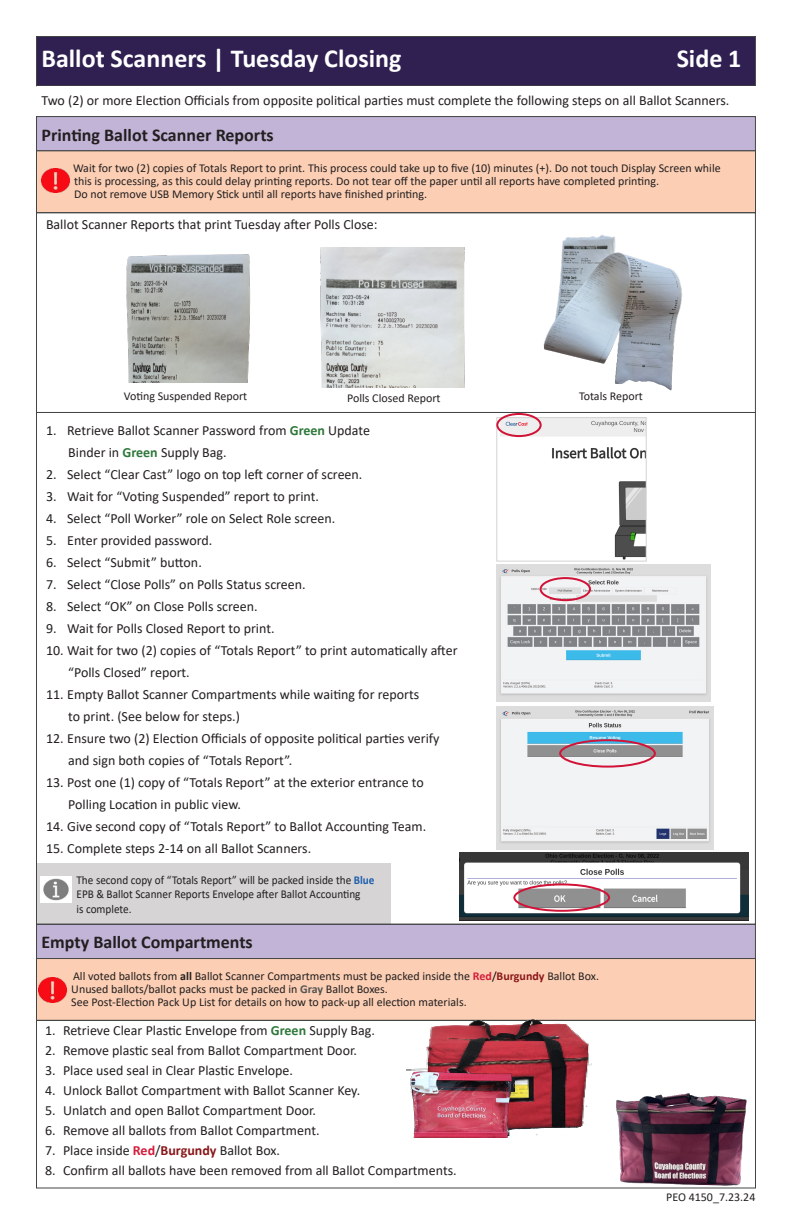
<style>
.page{position:relative;width:792px;height:1224px;background:#fff}
.page>*{position:absolute;margin:0;border:0;box-sizing:border-box;transform-origin:0 0}
.t1{font:700 26px "Calibri";color:#fff}
.t2{font:700 18px "Calibri";color:#231f20}
.t3{font:14px "Calibri";color:#231f20}
.t4{font:12px "Calibri";color:#231f20}
.t5{font:12px/14.4px "Calibri";color:#231f20;scale:.94 1}
.s1{font-weight:700;color:#2f783b}
.s2{font-weight:700;color:#1f5fad}
.s3{font-weight:700}
.s4{font-weight:700;color:#d21e3d}
.s5{color:#040503}
.s6{font-weight:700;color:#8a1619}
.s7{font-weight:700;color:#535455}
.s8{font-weight:700;color:#881618}
</style>
<div class="page">
<div style="left:36px;top:36px;width:719px;height:50px;background:#302052"></div>
<div style="left:36px;top:36px;width:720px;height:50px;border:1px solid #434545"></div>
<div style="left:37px;top:117px;width:718px;height:34px;background:#c2b4d7"></div>
<div style="left:36px;top:116px;width:720px;height:35px;border:1px solid #434545"></div>
<div style="left:36px;top:151px;width:720px;height:62px;background:#fccfb4"></div>
<div style="left:36px;top:150px;width:720px;height:63px;border:1px solid #434545"></div>
<div style="left:36px;top:212px;width:720px;height:201px;border:1px solid #434545"></div>
<img style="left:126px;top:254px;width:125px;height:129px">
<img style="left:320px;top:247px;width:145px;height:140px">
<img style="left:543px;top:234px;width:139px;height:157px">
<div style="left:36px;top:863px;width:355px;height:62px;background:#d6d4d4"></div>
<img style="left:496px;top:564px;width:214px;height:137px">
<img style="left:496px;top:706px;width:218px;height:144px">
<img style="left:459px;top:853px;width:290px;height:68px">
<div style="left:37px;top:924px;width:718px;height:35px;background:#c2b4d7"></div>
<div style="left:36px;top:959px;width:720px;height:61px;background:#fccfb4"></div>
<div style="left:36px;top:958px;width:720px;height:63px;border:1px solid #434545"></div>
<img style="left:39px;top:978px;width:28px;height:24px">
<img style="left:616px;top:1093px;width:131px;height:93px">
<img style="left:500px;top:419px;width:145px;height:141px">
<div style="left:496px;top:417px;width:151px;height:145px;border:1px solid #d4d3d2"></div>
<div style="left:496px;top:413px;width:46px;height:24px;border:2px solid #d11337;border-radius:50%"></div>
<div style="left:540px;top:577px;width:51px;height:24px;border:2px solid #d11337;border-radius:50%"></div>
<div style="left:513px;top:883px;width:97px;height:29px;border:2px solid #d11337;border-radius:50%"></div>
<div style="left:559px;top:739px;width:97px;height:29px;border:2px solid #d11337;border-radius:50%"></div>
<div style="left:36px;top:1020px;width:720px;height:168px;border:1px solid #434545"></div>
<img style="left:407px;top:1020px;width:184px;height:115px">
<img style="left:407px;top:1067px;width:107px;height:71px">
<img style="left:41px;top:877px;width:30px;height:26px">
<img style="left:42px;top:169px;width:28px;height:24px">
<p class="t1" style="left:42px;top:39px;width:361px">Ballot Scanners | Tuesday Closing</p>
<p class="t1" style="left:677px;top:39px;width:66px">Side 1</p>
<p class="t3" style="left:42px;top:90px;width:689px">Two (2) or more Election Officials from opposite political parties must complete the following steps on all Ballot Scanners.</p>
<p class="t2" style="left:42px;top:122px;width:234px">Printing Ballot Scanner Reports</p>
<p class="t4" style="left:73px;top:160px;width:649px">Wait for two (2) copies of Totals Report to print. This process could take up to five (10) minutes (+). Do not touch Display Screen while</p>
<p class="t4" style="left:74px;top:173px;width:587px">this is processing, as this could delay printing reports. Do not tear off the paper until all reports have completed printing.</p>
<p class="t4" style="left:74px;top:186px;width:355px">Do not remove USB Memory Stick until all reports have finished printing.</p>
<p class="t3" style="left:46px;top:214px;width:333px">Ballot Scanner Reports that print Tuesday after Polls Close:</p>
<p class="t4" style="left:124px;top:388px;width:125px">Voting Suspended Report</p>
<p class="t4" style="left:347px;top:389px;width:95px">Polls Closed Report</p>
<p class="t4" style="left:579px;top:388px;width:66px">Totals Report</p>
<p class="t3" style="left:46px;top:420px;width:326px">1. Retrieve Ballot Scanner Password from <span class="s1">Green</span> Update</p>
<p class="t3" style="left:68px;top:442px;width:160px">Binder in <span class="s1">Green</span> Supply Bag.</p>
<p class="t3" style="left:46px;top:464px;width:318px">2. Select “Clear Cast” logo on top left corner of screen.</p>
<p class="t3" style="left:46px;top:486px;width:274px">3. Wait for “Voting Suspended” report to print.</p>
<p class="t3" style="left:46px;top:508px;width:291px">4. Select “Poll Worker” role on Select Role screen.</p>
<p class="t3" style="left:46px;top:530px;width:168px">5. Enter provided password.</p>
<p class="t3" style="left:46px;top:552px;width:157px">6. Select “Submit” button.</p>
<p class="t3" style="left:46px;top:574px;width:261px">7. Select “Close Polls” on Polls Status screen.</p>
<p class="t3" style="left:46px;top:596px;width:213px">8. Select “OK” on Close Polls screen.</p>
<p class="t3" style="left:46px;top:618px;width:230px">9. Wait for Polls Closed Report to print.</p>
<p class="t3" style="left:46px;top:640px;width:413px">10. Wait for two (2) copies of “Totals Report” to print automatically after</p>
<p class="t3" style="left:68px;top:662px;width:123px">“Polls Closed” report.</p>
<p class="t3" style="left:46px;top:684px;width:375px">11. Empty Ballot Scanner Compartments while waiting for reports</p>
<p class="t3" style="left:68px;top:706px;width:173px">to print. (See below for steps.)</p>
<p class="t3" style="left:46px;top:728px;width:395px">12. Ensure two (2) Election Officials of opposite political parties verify</p>
<p class="t3" style="left:68px;top:750px;width:226px">and sign both copies of “Totals Report”.</p>
<p class="t3" style="left:46px;top:772px;width:379px">13. Post one (1) copy of “Totals Report” at the exterior entrance to</p>
<p class="t3" style="left:68px;top:794px;width:174px">Polling Location in public view.</p>
<p class="t3" style="left:46px;top:816px;width:382px">14. Give second copy of “Totals Report” to Ballot Accounting Team.</p>
<p class="t3" style="left:46px;top:838px;width:267px">15. Complete steps 2-14 on all Ballot Scanners.</p>
<p class="t5" style="left:77px;top:872px;width:319px">The second copy of “Totals Report” will be packed inside the <span class="s2">Blue<br></span>EPB &amp; Ballot Scanner Reports Envelope after Ballot Accounting</p>
<p class="t5" style="left:77px;top:901px;width:60px">is complete.</p>
<p class="t2" style="left:42px;top:930px;width:213px">Empty Ballot Compartments</p>
<p class="t4" style="left:73px;top:967px;width:528px">All voted ballots from <span class="s3">all</span> Ballot Scanner Compartments must be packed inside the <span class="s4">Red</span><span class="s5">/</span><span class="s6">Burgundy</span> Ballot Box.</p>
<p class="t4" style="left:71px;top:980px;width:318px">Unused ballots/ballot packs must be packed in <span class="s7">Gray</span> Ballot Boxes.</p>
<p class="t4" style="left:71px;top:993px;width:397px">See Post-Election Pack Up List for details on how to pack-up all election materials.</p>
<p class="t3" style="left:45px;top:1021px;width:331px">1. Retrieve Clear Plastic Envelope from <span class="s1">Green</span> Supply Bag.</p>
<p class="t3" style="left:45px;top:1041px;width:314px">2. Remove plastic seal from Ballot Compartment Door.</p>
<p class="t3" style="left:45px;top:1061px;width:250px">3. Place used seal in Clear Plastic Envelope.</p>
<p class="t3" style="left:45px;top:1081px;width:317px">4. Unlock Ballot Compartment with Ballot Scanner Key.</p>
<p class="t3" style="left:45px;top:1101px;width:273px">5. Unlatch and open Ballot Compartment Door.</p>
<p class="t3" style="left:45px;top:1121px;width:276px">6. Remove all ballots from Ballot Compartment.</p>
<p class="t3" style="left:45px;top:1141px;width:237px">7. Place inside <span class="s4">Red</span>/<span class="s8">Burgundy</span> Ballot Box.</p>
<p class="t3" style="left:45px;top:1161px;width:413px">8. Confirm all ballots have been removed from all Ballot Compartments.</p>
<p class="t4" style="left:666px;top:1189px;width:91px">PEO 4150_7.23.24</p>
</div>
